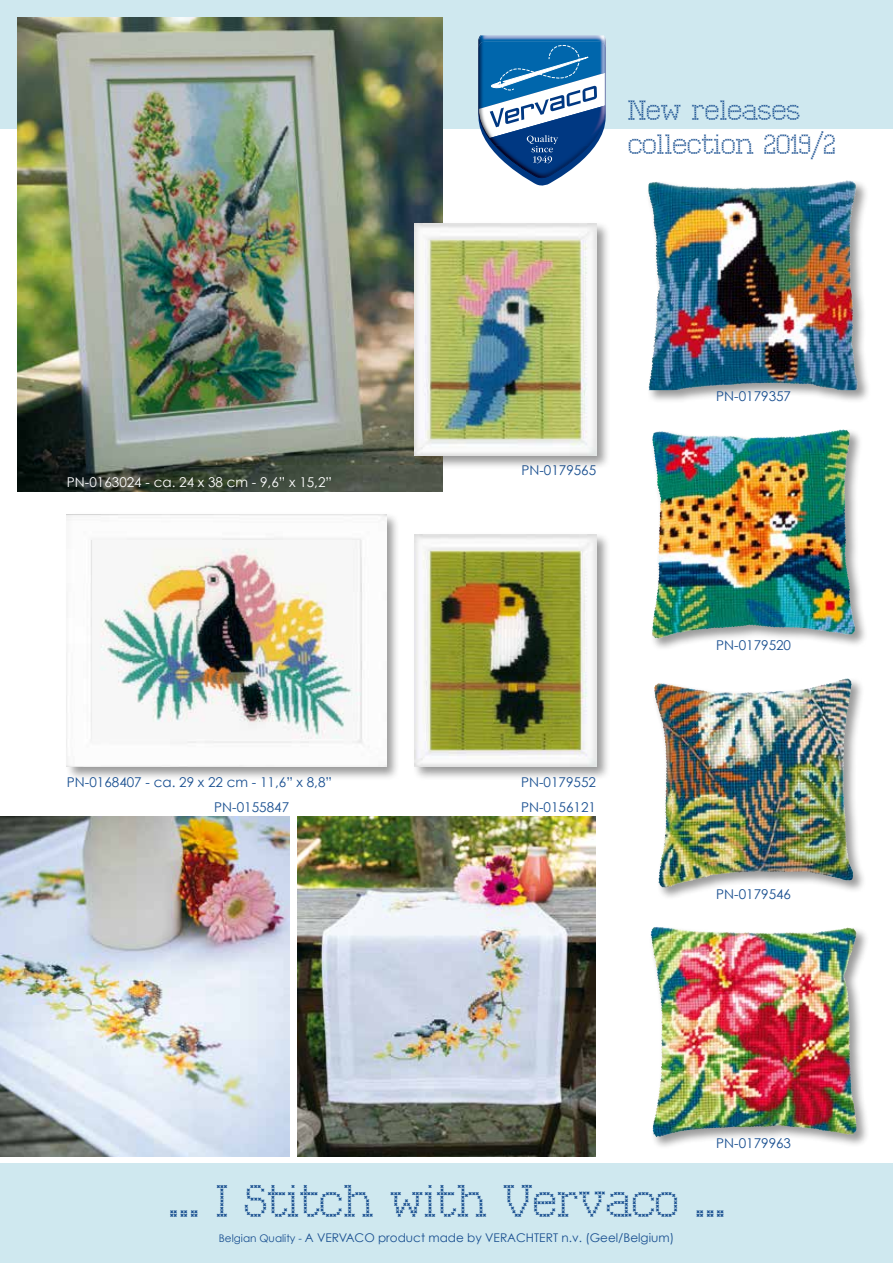
<style>
.page{position:relative;width:893px;height:1263px;background:#fff}
.page>*{position:absolute;margin:0;border:0;box-sizing:border-box;transform-origin:0 0}
.t1{font:46.65px "Kingthings Xstitch";color:#194f90}
.t2{font:28.5px/34.2px "Kingthings Xstitch";color:#194f90}
.t3{font:13.5px "Century Gothic";color:#194f90}
.t4{font:13.5px "Century Gothic";color:#fff}
.t5{font:12px "Century Gothic";color:#194f90}
.s1{font-size:10.5px}
</style>
<div class="page">
<img style="left:0;top:816px;width:289px;height:341px">
<div style="left:0;top:0;width:893px;height:128px;background:#cfe8ef"></div>
<div style="left:0;top:1163px;width:893px;height:100px;background:#cfe8ef"></div>
<svg style="left:478px;top:36px;width:128px;height:150px"></svg>
<img style="left:17px;top:17px;width:425px;height:474px">
<img style="left:298px;top:816px;width:297px;height:341px">
<div style="left:65px;top:512px;width:335px;height:269px;background:#000;opacity:.4"></div>
<img style="left:67px;top:514px;width:319px;height:253px">
<div style="left:412px;top:532px;width:199px;height:249px;background:#000;opacity:.4"></div>
<img style="left:415px;top:535px;width:182px;height:232px">
<div style="left:412px;top:221px;width:199px;height:248px;background:#000;opacity:.4"></div>
<img style="left:415px;top:223px;width:182px;height:232px">
<div style="left:647px;top:178px;width:224px;height:225px;background:#000;opacity:.4"></div>
<img style="left:736px;top:181px;width:109px;height:8px">
<div style="left:649px;top:925px;width:221px;height:224px;background:#000;opacity:.4"></div>
<img style="left:650px;top:927px;width:13px;height:143px">
<div style="left:650px;top:427px;width:218px;height:224px;background:#000;opacity:.4"></div>
<img style="left:700px;top:430px;width:139px;height:10px">
<div style="left:652px;top:677px;width:214px;height:223px;background:#000;opacity:.4"></div>
<img style="left:723px;top:678px;width:124px;height:15px">
<h2 class="t2" style="left:628px;top:94px;width:209px">New releases collection 2019/2</h2>
<p class="t4" style="left:67px;top:474px;width:267px">PN-0163024 - ca. 24 x 38 cm - 9,6” x 15,2”</p>
<p class="t3" style="left:67px;top:774px;width:267px">PN-0168407 - ca. 29 x 22 cm - 11,6” x 8,8”</p>
<p class="t3" style="left:521px;top:462px;width:76px">PN-0179565</p>
<p class="t3" style="left:521px;top:774px;width:76px">PN-0179552</p>
<p class="t3" style="left:214px;top:799px;width:76px">PN-0155847</p>
<p class="t3" style="left:521px;top:799px;width:76px">PN-0156121</p>
<p class="t3" style="left:716px;top:388px;width:76px">PN-0179357</p>
<p class="t3" style="left:716px;top:637px;width:76px">PN-0179520</p>
<p class="t3" style="left:716px;top:886px;width:76px">PN-0179546</p>
<p class="t3" style="left:716px;top:1135px;width:76px">PN-0179963</p>
<h1 class="t1" style="left:169px;top:1177px;width:558px">... I Stitch with Vervaco ...</h1>
<p class="t5" style="left:219px;top:1230px;width:457px"><span class="s1">Belgian Quality -</span> A VERVACO product made by VERACHTERT n.v. (Geel/Belgium)</p>
</div>
